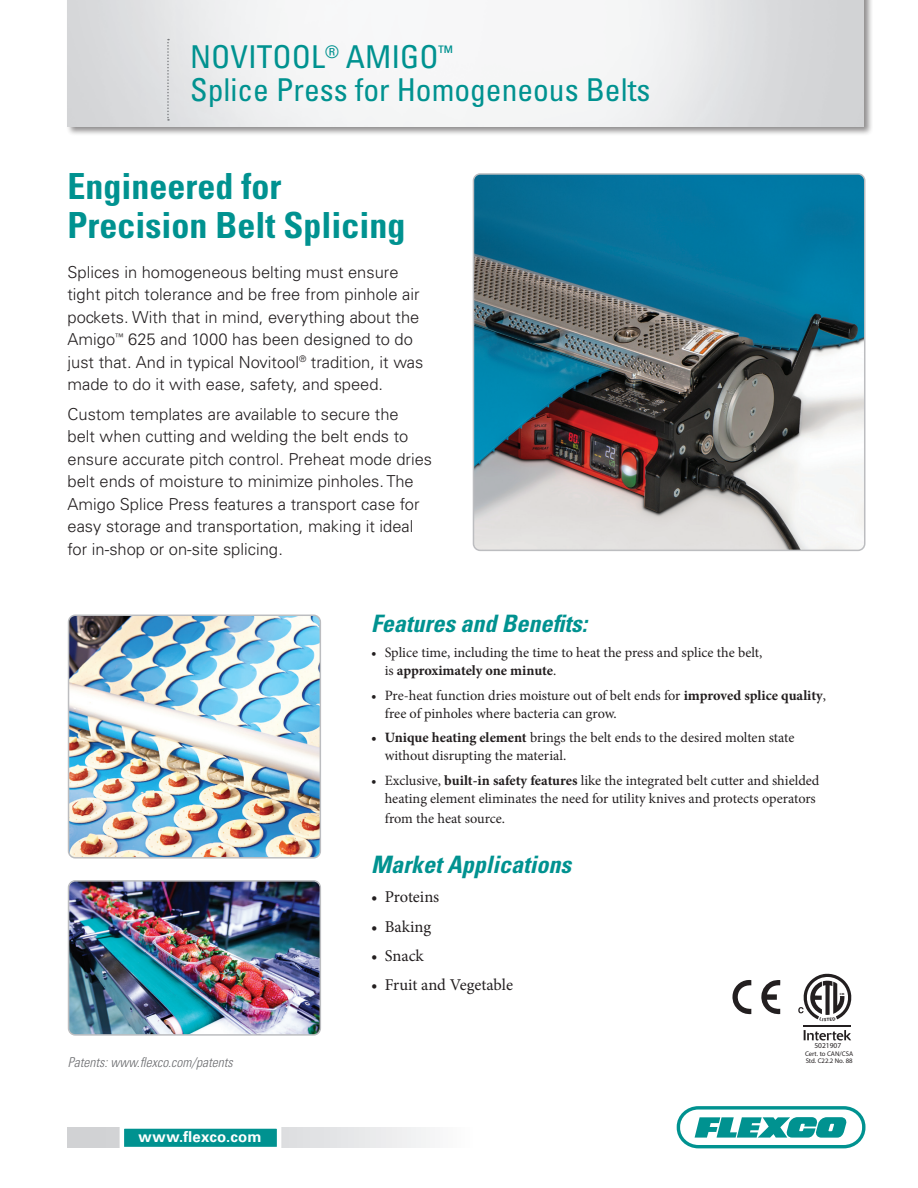
<style>
.page{position:relative;width:918px;height:1188px;background:#fff}
.page>*{position:absolute;margin:0;border:0;box-sizing:border-box;transform-origin:0 0}
.intro_hdr{font:700 condensed 36px/39px "Univers LT Std";color:#009290}
.t1{font:condensed 31.5px/33px "Univers LT Std";color:#009290}
.body_copy{font:italic 700 condensed 24px "Univers LT Std";color:#009290}
.sub_hdr{font:300 16.5px/22.5px "Univers LT Std";color:#231f20}
.t2{font:16.5px "Minion Pro";letter-spacing:-.005em;color:#231f20}
.t3{font:700 15.6px "Univers LT Std";letter-spacing:.005em;color:#fff}
.flexcoWeb_revrs{font:700 15px "Univers LT Std";letter-spacing:.02em;color:#fff}
.t4{font:14.25px/18px "Minion Pro";letter-spacing:-.005em;color:#231f20}
.sidebar_photoCaptions{font:italic 300 condensed 13.5px "Univers LT Std";color:#6c6d70}
.t5{font:7.5px "Myriad Pro";color:#231f20}
.t6{font:6.75px/7.5px "Myriad Pro";color:#231f20}
.t7{font:700 3px "Myriad Pro";color:#231f20}
.s1{font-weight:700}
</style>
<div class="page">
<img style="left:69px;top:615px;width:251px;height:241px">
<div style="left:68px;top:615px;width:253px;height:244px;border:2px solid #bcbdc0;border-radius:7px"></div>
<img style="left:69px;top:881px;width:249px;height:152px">
<div style="left:68px;top:880px;width:253px;height:156px;border:2px solid #bcbdc0;border-radius:7px"></div>
<img style="left:473px;top:174px;width:392px;height:376px">
<div style="left:473px;top:173px;width:392px;height:378px;border:2px solid #bcbdc0;border-radius:7px"></div>
<svg style="left:677px;top:1106px;width:188px;height:42px"></svg>
<svg style="left:68px;top:1128px;width:362px;height:20px"></svg>
<div style="left:120px;top:1124px;width:161px;height:27px;background:#009290;border:4px solid #fff"></div>
<div style="left:66px;top:0;width:808px;height:136px;background:#231f20;opacity:.5"></div>
<img style="left:67px;top:0;width:797px;height:126px">
<svg style="left:167px;top:39px;width:2px;height:82px"></svg>
<hr style="left:804px;top:1025px;width:47px;height:1px;background:#231f20">
<svg style="left:804px;top:1030px;width:47px;height:10px"></svg>
<svg style="left:732px;top:980px;width:19px;height:35px"></svg>
<svg style="left:761px;top:980px;width:19px;height:34px"></svg>
<svg style="left:798px;top:974px;width:54px;height:46px"></svg>
<p class="t1" style="left:190px;top:40px;width:462px">NOVITOOL<sup>®</sup> AMIGO<sup>™<br></sup>Splice Press for Homogeneous Belts</p>
<p class="intro_hdr" style="left:68px;top:166px;width:340px">Engineered for<br>Precision Belt Splicing</p>
<p class="sub_hdr" style="left:68px;top:261px;width:357px">Splices in homogeneous belting must ensure tight pitch tolerance and be free from pinhole air pockets. With that in mind, everything about the Amigo<sup>™</sup> 625 and 1000 has been designed to do just that. And in typical Novitool<sup>®</sup> tradition, it was made to do it with ease, safety, and speed.</p>
<p class="sub_hdr" style="left:68px;top:403px;width:366px">Custom templates are available to secure the<br>belt when cutting and welding the belt ends to ensure accurate pitch control. Preheat mode dries belt ends of moisture to minimize pinholes. The Amigo Splice Press features a transport case for easy storage and transportation, making it ideal for in-shop or on-site splicing.</p>
<p class="body_copy" style="left:371px;top:609px;width:217px">Features and Benefits:</p>
<p class="t4" style="left:385px;top:643px;width:379px;text-indent:-14px">• Splice time, including the time to heat the press and splice the belt, is <span class="s1">approximately one minute</span>.</p>
<p class="t4" style="left:385px;top:686px;width:443px;text-indent:-14px">• Pre-heat function dries moisture out of belt ends for <span class="s1">improved splice quality</span>, free of pinholes where bacteria can grow.</p>
<p class="t4" style="left:385px;top:729px;width:411px;text-indent:-14px"><span class="s1">• Unique heating element</span> brings the belt ends to the desired molten state without disrupting the material.</p>
<p class="t4" style="left:371px;top:772px;width:450px;text-align:right">• Exclusive, <span class="s1">built-in safety features</span> like the integrated belt cutter and shielded heating element eliminates the need for utility knives and protects operators</p>
<p class="t4" style="left:385px;top:809px;width:122px">from the heat source.</p>
<p class="body_copy" style="left:371px;top:850px;width:201px">Market Applications</p>
<p class="t2" style="left:371px;top:886px;width:70px">• Proteins</p>
<p class="t2" style="left:371px;top:915px;width:61px">• Baking</p>
<p class="t2" style="left:371px;top:945px;width:54px">• Snack</p>
<p class="t2" style="left:371px;top:974px;width:143px">• Fruit and Vegetable</p>
<p class="t7" style="left:840px;top:992px;width:6px">CM</p>
<p class="sidebar_photoCaptions" style="left:68px;top:1054px;width:167px">Patents: www.flexco.com/patents</p>
<p class="flexcoWeb_revrs" style="left:138px;top:1128px;width:125px">www.flexco.com</p>
<p class="t3" style="left:125px;top:1128px;width:130px">w w.flexco.com</p>
<p class="t5" style="left:814px;top:1041px;width:28px">5021907</p>
<p class="t6" style="left:805px;top:1050px;width:50px">Cert. to CAN/CSA<br>Std. C22.2 No. 88</p>
</div>
